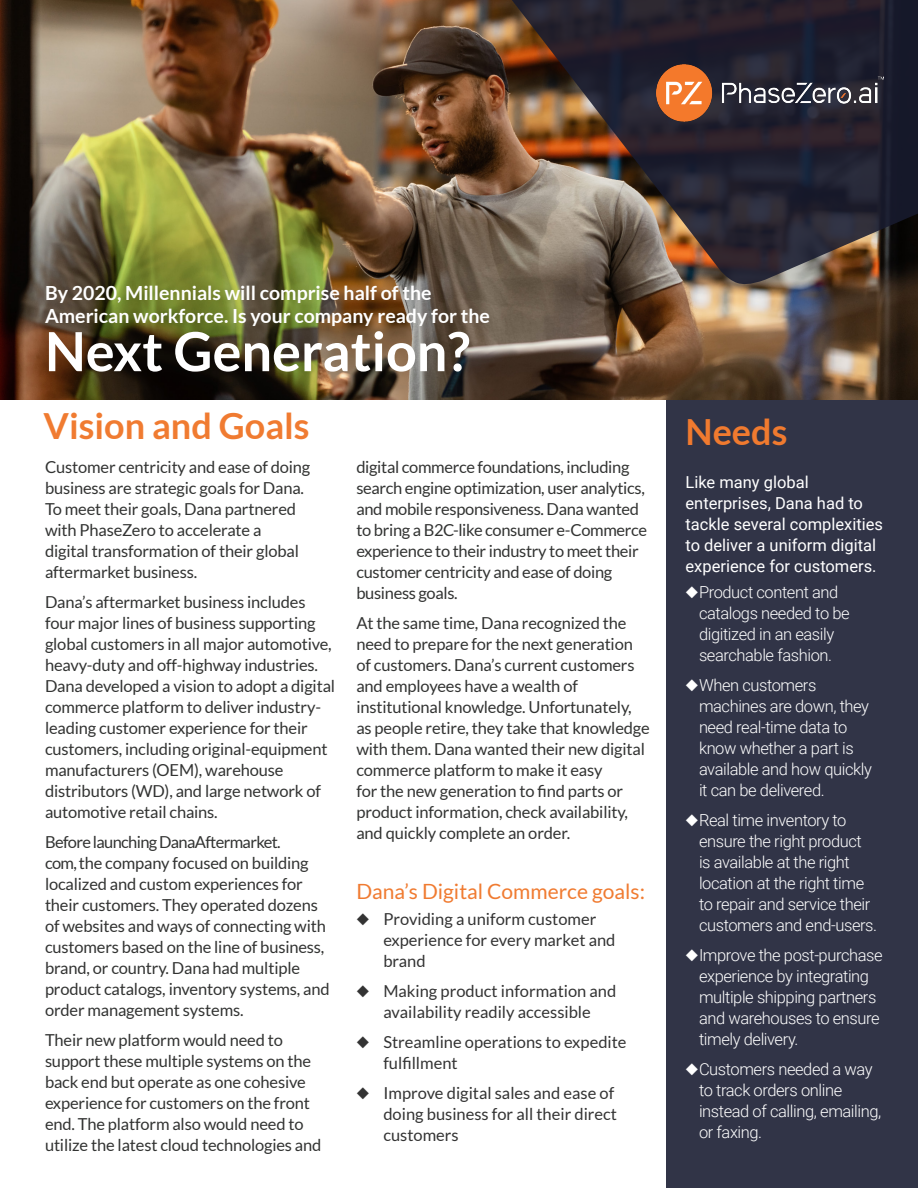
<style>
.page{position:relative;width:918px;height:1188px;background:#fff}
.page>*{position:absolute;margin:0;border:0;box-sizing:border-box;transform-origin:0 0}
.Paragraph_Style_2{font:700 54px "Lato";color:#fff}
.Paragraph_Style_2-2{font:700 36px "Lato";color:#f07b31}
.Paragraph_Style_2-3{font:700 36px "Lato";color:#f07a2f}
.Paragraph_Style_2-4{font:21px "Lato";color:#f07b31}
.Paragraph_Style_2-5{font:700 19.5px/23.4px "Lato";color:#fff}
.t1{font:16.5px/21px "Lato";letter-spacing:-.01em;color:#323332}
.t2{font:300 16.5px/21px "Roboto";letter-spacing:-.025em;color:#fff}
.t3{font:16.5px/21px "Lato";color:#333}
.Paragraph_Style_2-6{font:16.5px/21px "Roboto";color:#fff}
</style>
<div class="page">
<div style="left:666px;top:388px;width:252px;height:800px;background:#313447"></div>
<img style="left:0;top:0;width:918px;height:400px">
<img style="left:473px;top:0;width:445px;height:284px">
<img style="left:657px;top:65px;width:227px;height:56px">
<p class="Paragraph_Style_2-5" style="left:45px;top:281px;width:446px">By 2020, Millennials will comprise half of the<br>American workforce. Is your company ready for the</p>
<p class="Paragraph_Style_2" style="left:45px;top:321px;width:427px">Next Generation?</p>
<p class="Paragraph_Style_2-2" style="left:44px;top:405px;width:268px">Vision and Goals</p>
<p class="t1" style="left:45px;top:456px;width:267px">Customer centricity and ease of doing business are strategic goals for Dana.<br>To meet their goals, Dana partnered with PhaseZero to accelerate a<br>digital transformation of their global aftermarket business.</p>
<p class="t1" style="left:45px;top:591px;width:292px">Dana’s aftermarket business includes four major lines of business supporting global customers in all major automotive, heavy-duty and off-highway industries.<br>Dana developed a vision to adopt a digital commerce platform to deliver industry&shy;leading customer experience for their customers, including original-equipment manufacturers (OEM), warehouse distributors (WD), and large network of automotive retail chains.</p>
<p class="t1" style="left:45px;top:831px;width:286px">Before launching DanaAftermarket.<br>com, the company focused on building localized and custom experiences for their customers. They operated dozens of websites and ways of connecting with customers based on the line of business, brand, or country. Dana had multiple product catalogs, inventory systems, and order management systems.</p>
<p class="t1" style="left:45px;top:1029px;width:278px">Their new platform would need to support these multiple systems on the back end but operate as one cohesive experience for customers on the front end. The platform also would need to utilize the latest cloud technologies and</p>
<p class="t1" style="left:356px;top:456px;width:292px">digital commerce foundations, including search engine optimization, user analytics, and mobile responsiveness. Dana wanted to bring a B2C-like consumer e-Commerce experience to their industry to meet their customer centricity and ease of doing business goals.</p>
<p class="t1" style="left:356px;top:612px;width:295px">At the same time, Dana recognized the need to prepare for the next generation of customers. Dana’s current customers and employees have a wealth of institutional knowledge. Unfortunately, as people retire, they take that knowledge with them. Dana wanted their new digital commerce platform to make it easy<br>for the new generation to find parts or product information, check availability, and quickly complete an order.</p>
<p class="Paragraph_Style_2-4" style="left:356px;top:880px;width:290px">Dana’s Digital Commerce goals:</p>
<p class="t3" style="left:383px;top:908px;width:234px;text-indent:-27px">◆ Providing a uniform customer experience for every market and brand</p>
<p class="t3" style="left:356px;top:980px;width:261px;text-align:center">◆ Making product information and availability readily accessible</p>
<p class="t3" style="left:383px;top:1031px;width:245px;text-indent:-27px">◆ Streamline operations to expedite fulfillment</p>
<p class="t3" style="left:383px;top:1082px;width:235px;text-indent:-27px">◆ Improve digital sales and ease of doing business for all their direct customers</p>
<p class="Paragraph_Style_2-3" style="left:686px;top:411px;width:103px">Needs</p>
<p class="Paragraph_Style_2-6" style="left:686px;top:471px;width:199px">Like many global enterprises, Dana had to tackle several complexities to deliver a uniform digital experience for customers.</p>
<p class="t2" style="left:699px;top:581px;width:152px;text-indent:-14px">◆Product content and catalogs needed to be digitized in an easily searchable fashion.</p>
<p class="t2" style="left:699px;top:674px;width:175px;text-indent:-14px">◆When customers machines are down, they need real-time data to know whether a part is available and how quickly it can be delivered.</p>
<p class="t2" style="left:699px;top:809px;width:180px;text-indent:-14px">◆Real time inventory to ensure the right product is available at the right location at the right time to repair and service their customers and end-users.</p>
<p class="t2" style="left:699px;top:944px;width:185px;text-indent:-14px">◆Improve the post-purchase experience by integrating multiple shipping partners and warehouses to ensure timely delivery.</p>
<p class="t2" style="left:699px;top:1058px;width:184px;text-indent:-14px">◆Customers needed a way to track orders online instead of calling, emailing, or faxing.</p>
</div>
